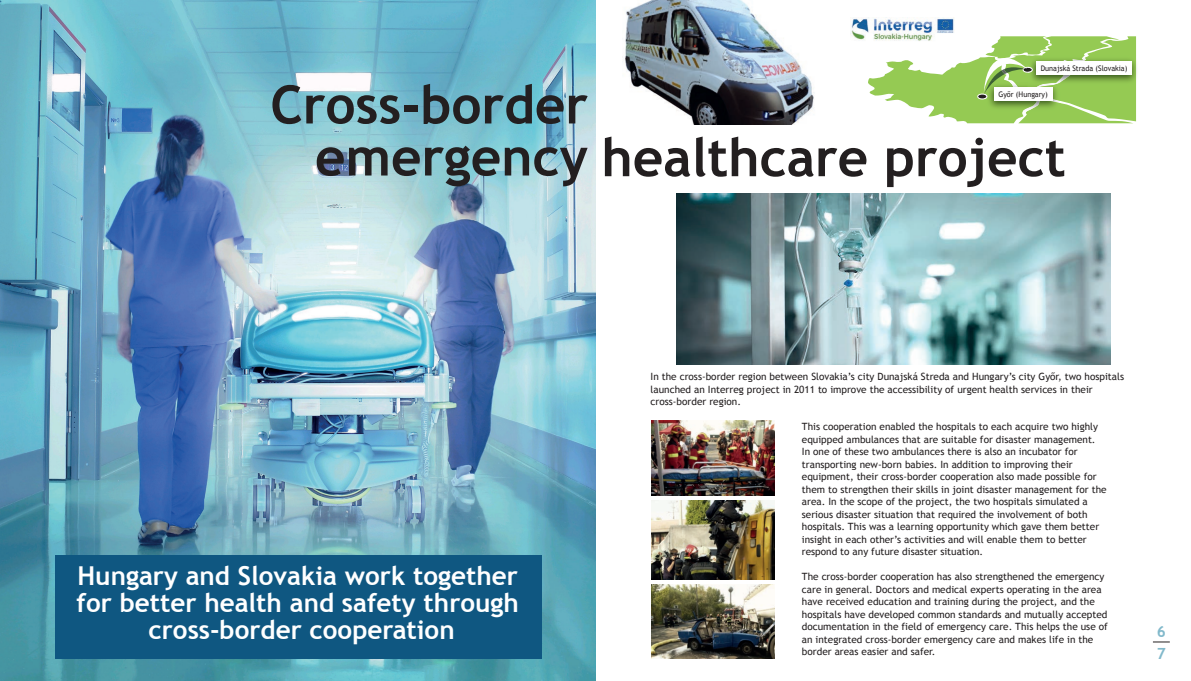
<style>
.page{position:relative;width:1191px;height:681px;background:#fff}
.page>*{position:absolute;margin:0;border:0;box-sizing:border-box;transform-origin:0 0}
.t1{font:700 53px/52.7px "Trebuchet MS";color:#231f20}
.t2{font:700 26px/27px "Trebuchet MS";color:#fff;text-align:center}
.t3{font:700 15.4px/21.4px "Trebuchet MS";color:#82b9cb}
.t4{font:10px/12.5px "Trebuchet MS";color:#231f20}
.t5{font:7.7px "Trebuchet MS";color:#231f20;scale:.95 1}
</style>
<div class="page">
<img style="left:0;top:0;width:596px;height:680px">
<div style="left:55px;top:555px;width:486px;height:103px;background:#0f5781"></div>
<svg style="left:1153px;top:641px;width:16px;height:1px"></svg>
<img style="left:676px;top:194px;width:434px;height:170px">
<img style="left:625px;top:0;width:190px;height:124px">
<img style="left:1136px;top:56px;width:1px;height:30px">
<svg style="left:868px;top:36px;width:268px;height:87px"></svg>
<img style="left:651px;top:420px;width:123px;height:75px">
<img style="left:651px;top:500px;width:123px;height:79px">
<img style="left:651px;top:584px;width:123px;height:74px">
<img style="left:850px;top:17px;width:104px;height:24px">
<p class="t5" style="left:1040px;top:64px;width:93px">Dunajská Strada (Slovakia)</p>
<h1 class="t1" style="left:315px;top:78px;width:752px;text-indent:-45px">Cross-border<br>emergency healthcare project</h1>
<p class="t5" style="left:998px;top:89px;width:54px">Győr (Hungary)</p>
<h2 class="t2" style="left:76px;top:561px;width:444px">Hungary and Slovakia work together for better health and safety through cross-border cooperation</h2>
<p class="t4" style="left:650px;top:370px;width:475px">In the cross-border region between Slovakia’s city Dunajská Streda and Hungary’s city Győr, two hospitals launched an Interreg project in 2011 to improve the accessibility of urgent health services in their cross-border region.</p>
<p class="t4" style="left:802px;top:420px;width:306px">This cooperation enabled the hospitals to each acquire two highly equipped ambulances that are suitable for disaster management.<br>In one of these two ambulances there is also an incubator for transporting new-born babies. In addition to improving their equipment, their cross-border cooperation also made possible for them to strengthen their skills in joint disaster management for the area. In the scope of the project, the two hospitals simulated a serious disaster situation that required the involvement of both hospitals. This was a learning opportunity which gave them better insight in each other’s activities and will enable them to better respond to any future disaster situation.</p>
<p class="t4" style="left:802px;top:570px;width:307px">The cross-border cooperation has also strengthened the emergency care in general. Doctors and medical experts operating in the area have received education and training during the project, and the hospitals have developed common standards and mutually accepted documentation in the field of emergency care. This helps the use of an integrated cross-border emergency care and makes life in the border areas easier and safer.</p>
<h3 class="t3" style="left:1156px;top:620px;width:11px">6<br>7</h3>
</div>
